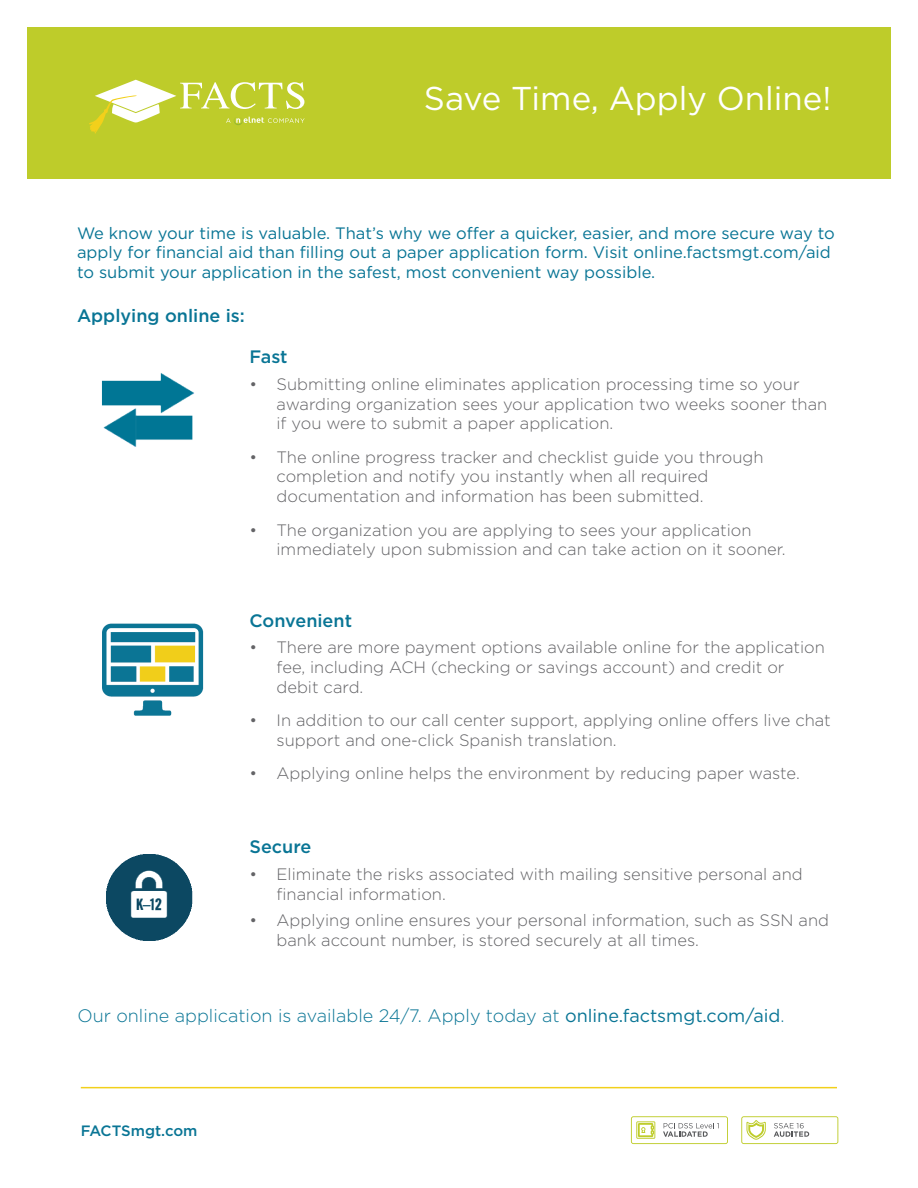
<style>
.page{position:relative;width:918px;height:1188px;background:#fff}
.page>*{position:absolute;margin:0;border:0;box-sizing:border-box;transform-origin:0 0}
.t1{font:33px "Gotham";color:#fff}
.t2{font:300 18px "Gotham";color:#097595}
.t3{font:500 18px "Gotham";color:#097595}
.t4{font:300 16.5px/19.8px "Gotham";color:#636366}
.t5{font:16.5px/19.8px "Gotham";color:#097595}
.t6{font:500 15px "Gotham";color:#097595}
.s1{font-weight:400}
</style>
<div class="page">
<hr style="left:81px;top:1087px;width:756px;height:1px;background:#f2d01b">
<svg style="left:631px;top:1116px;width:97px;height:28px"></svg>
<svg style="left:741px;top:1116px;width:97px;height:28px"></svg>
<div style="left:27px;top:27px;width:864px;height:151px;background:#becc2a"></div>
<svg style="left:89px;top:80px;width:216px;height:54px"></svg>
<img style="left:101px;top:373px;width:93px;height:74px">
<img style="left:106px;top:854px;width:87px;height:87px">
<img style="left:102px;top:623px;width:102px;height:93px">
<h1 class="t1" style="left:424px;top:77px;width:409px">Save Time, Apply Online!</h1>
<p class="t5" style="left:77px;top:222px;width:759px">We know your time is valuable. That’s why we offer a quicker, easier, and more secure way to apply for financial aid than filling out a paper application form. Visit online.factsmgt.com/aid to submit your application in the safest, most convenient way possible.</p>
<p class="t3" style="left:77px;top:304px;width:169px">Applying online is:</p>
<p class="t3" style="left:250px;top:345px;width:40px">Fast</p>
<p class="t4" style="left:277px;top:374px;width:552px;text-indent:-27px">• Submitting online eliminates application processing time so your awarding organization sees your application two weeks sooner than if you were to submit a paper application.</p>
<p class="t4" style="left:277px;top:446px;width:488px;text-indent:-27px">• The online progress tracker and checklist guide you through completion and notify you instantly when all required documentation and information has been submitted.</p>
<p class="t4" style="left:277px;top:519px;width:511px;text-indent:-27px">• The organization you are applying to sees your application immediately upon submission and can take action on it sooner.</p>
<p class="t3" style="left:250px;top:609px;width:104px">Convenient</p>
<p class="t4" style="left:277px;top:637px;width:550px;text-indent:-27px">• There are more payment options available online for the application fee, including ACH (checking or savings account) and credit or debit card.</p>
<p class="t4" style="left:277px;top:710px;width:556px;text-indent:-27px">• In addition to our call center support, applying online offers live chat support and one-click Spanish translation.</p>
<p class="t4" style="left:250px;top:763px;width:552px">• Applying online helps the environment by reducing paper waste.</p>
<p class="t3" style="left:250px;top:835px;width:63px">Secure</p>
<p class="t4" style="left:277px;top:864px;width:528px;text-indent:-27px">• Eliminate the risks associated with mailing sensitive personal and financial information.</p>
<p class="t4" style="left:277px;top:910px;width:554px;text-indent:-27px">• Applying online ensures your personal information, such as SSN and bank account number, is stored securely at all times.</p>
<p class="t2" style="left:77px;top:1005px;width:709px">Our online application is available 24/7. Apply today at <span class="s1">online.factsmgt.com/aid</span>.</p>
<p class="t6" style="left:81px;top:1120px;width:118px">FACTSmgt.com</p>
</div>
